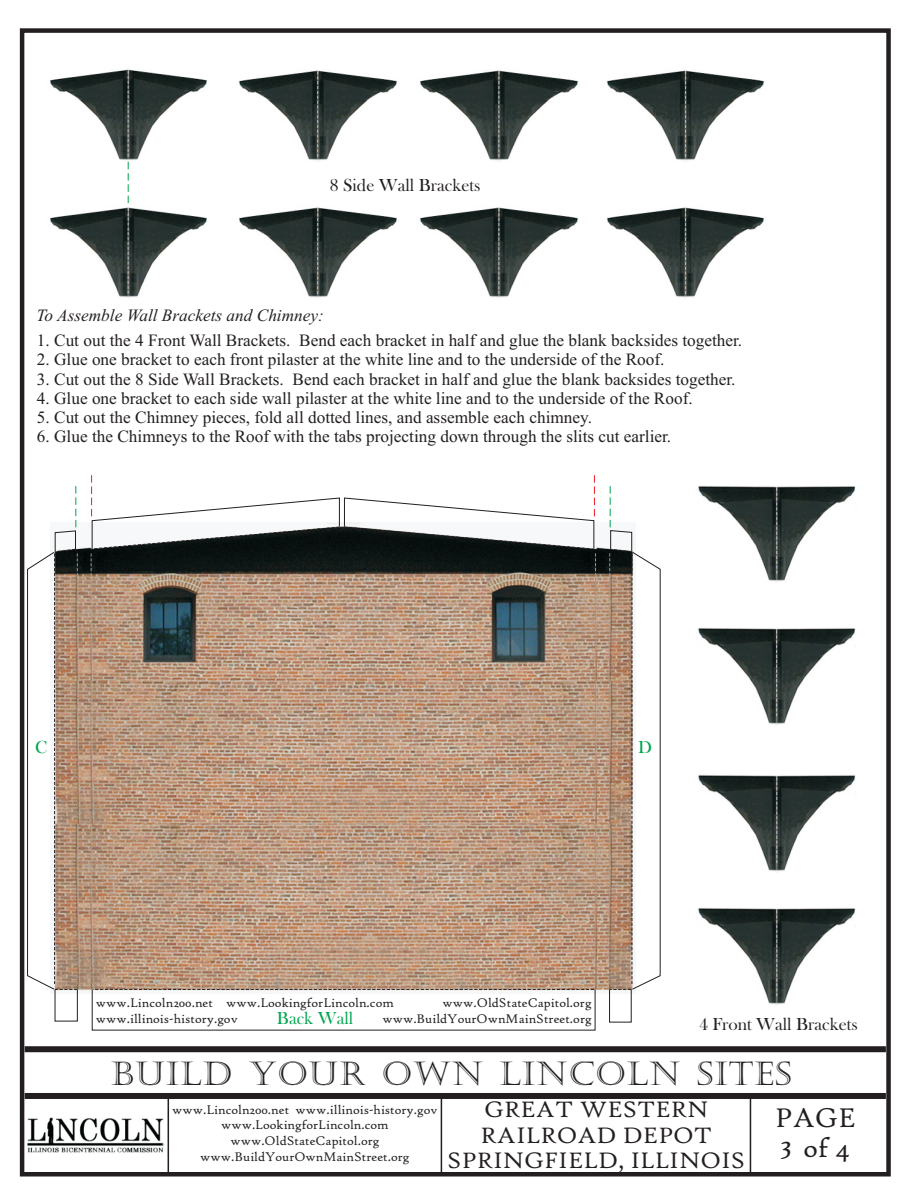
<style>
.page{position:relative;width:918px;height:1188px;background:#fff}
.page>*{position:absolute;margin:0;border:0;box-sizing:border-box;transform-origin:0 0}
.t1{font:32.55px "Castellar";letter-spacing:.035em;color:#231f20;scale:1.05 1}
.t2{font:30.15px "High Tower Text";color:#231f20}
.t3{font:29.1px/30.5px "High Tower Text";color:#231f20;text-align:right}
.t4{font:24px/25.2px "High Tower Text";color:#231f20;text-align:center;scale:1.04 1}
.t5{font:18px "Bask Old Face";color:#231f20}
.t6{font:18px "Bask Old Face";color:#00a54f}
.t7{font:17.25px "Times New Roman";color:#231f20}
.t8{font:italic 17.25px "Times New Roman";color:#231f20}
.t9{font:13.5px/15.8px "High Tower Text";color:#231f20;text-align:right}
</style>
<div class="page">
<img style="left:54px;top:547px;width:579px;height:447px">
<div style="left:55px;top:989px;width:23px;height:32px;border:1px solid #231f20"></div>
<div style="left:609px;top:989px;width:22px;height:33px;border:1px solid #231f20"></div>
<svg style="left:27px;top:486px;width:51px;height:504px"></svg>
<svg style="left:609px;top:486px;width:52px;height:504px"></svg>
<svg style="left:90px;top:475px;width:506px;height:515px;background:#b29a87"></svg>
<img style="left:698px;top:908px;width:158px;height:96px">
<svg style="left:777px;top:910px;width:1px;height:87px"></svg>
<img style="left:698px;top:486px;width:158px;height:97px">
<svg style="left:777px;top:488px;width:1px;height:86px"></svg>
<img style="left:698px;top:628px;width:158px;height:96px">
<svg style="left:776px;top:630px;width:1px;height:87px"></svg>
<img style="left:698px;top:775px;width:158px;height:96px">
<svg style="left:777px;top:777px;width:1px;height:87px"></svg>
<img style="left:607px;top:207px;width:157px;height:92px">
<img style="left:607px;top:70px;width:157px;height:92px">
<svg style="left:685px;top:71px;width:1px;height:87px"></svg>
<svg style="left:685px;top:208px;width:1px;height:87px"></svg>
<img style="left:420px;top:207px;width:158px;height:92px">
<img style="left:420px;top:70px;width:158px;height:92px">
<svg style="left:499px;top:71px;width:1px;height:87px"></svg>
<svg style="left:499px;top:208px;width:1px;height:87px"></svg>
<img style="left:239px;top:207px;width:158px;height:92px">
<img style="left:239px;top:70px;width:158px;height:92px">
<svg style="left:317px;top:71px;width:1px;height:87px"></svg>
<svg style="left:317px;top:208px;width:1px;height:87px"></svg>
<img style="left:50px;top:201px;width:157px;height:97px">
<img style="left:50px;top:69px;width:157px;height:91px">
<svg style="left:128px;top:71px;width:1px;height:224px"></svg>
<div style="left:20px;top:28px;width:871px;height:1149px;border:4px solid #231f20"></div>
<div style="left:25px;top:1093px;width:861px;height:6px;background:#231f20"></div>
<hr style="left:441px;top:1097px;width:1px;height:77px;background:#231f20">
<hr style="left:168px;top:1098px;width:1px;height:75px;background:#231f20">
<div style="left:25px;top:1046px;width:861px;height:6px;background:#231f20"></div>
<hr style="left:750px;top:1097px;width:1px;height:77px;background:#231f20">
<img style="left:27px;top:1117px;width:137px;height:36px">
<p class="t5" style="left:330px;top:178px;width:152px">8 Side Wall Brackets</p>
<p class="t8" style="left:37px;top:309px;width:289px">To Assemble Wall Brackets and Chimney:</p>
<p class="t7" style="left:37px;top:334px;width:707px">1. Cut out the 4 Front Wall Brackets. Bend each bracket in half and glue the blank backsides together.</p>
<p class="t7" style="left:37px;top:353px;width:629px">2. Glue one bracket to each front pilaster at the white line and to the underside of the Roof.</p>
<p class="t7" style="left:37px;top:373px;width:700px">3. Cut out the 8 Side Wall Brackets. Bend each bracket in half and glue the blank backsides together.</p>
<p class="t7" style="left:37px;top:392px;width:657px">4. Glue one bracket to each side wall pilaster at the white line and to the underside of the Roof.</p>
<p class="t7" style="left:37px;top:411px;width:557px">5. Cut out the Chimney pieces, fold all dotted lines, and assemble each chimney.</p>
<p class="t7" style="left:37px;top:430px;width:636px">6. Glue the Chimneys to the Roof with the tabs projecting down through the slits cut earlier.</p>
<p class="t6" style="left:35px;top:741px;width:14px">C</p>
<p class="t6" style="left:638px;top:741px;width:15px">D</p>
<p class="t9" style="left:382px;top:996px;width:211px">www.OldStateCapitol.org www.BuildYourOwnMainStreet.org</p>
<p class="t9" style="left:96px;top:996px;width:299px;text-align:left">www.Lincoln200.net www.LookingforLincoln.com www.illinois-history.gov</p>
<p class="t6" style="left:277px;top:1012px;width:78px">Back Wall</p>
<p class="t5" style="left:699px;top:1018px;width:160px">4 Front Wall Brackets</p>
<h1 class="t1" style="left:111px;top:1054px;width:650px">BUILD YOUR OWN LINCOLN SITES</h1>
<h3 class="t3" style="left:775px;top:1105px;width:82px">PAGE of 4</h3>
<h3 class="t4" style="left:447px;top:1099px;width:288px">GREAT WESTERN<br>RAILROAD DEPOT<br>SPRINGFIELD, ILLINOIS</h3>
<p class="t9" style="left:172px;top:1103px;width:267px;text-align:center">www.Lincoln200.net www.illinois-history.gov www.LookingforLincoln.com www.OldStateCapitol.org www.BuildYourOwnMainStreet.org</p>
<h2 class="t2" style="left:780px;top:1132px;width:13px">3</h2>
</div>
